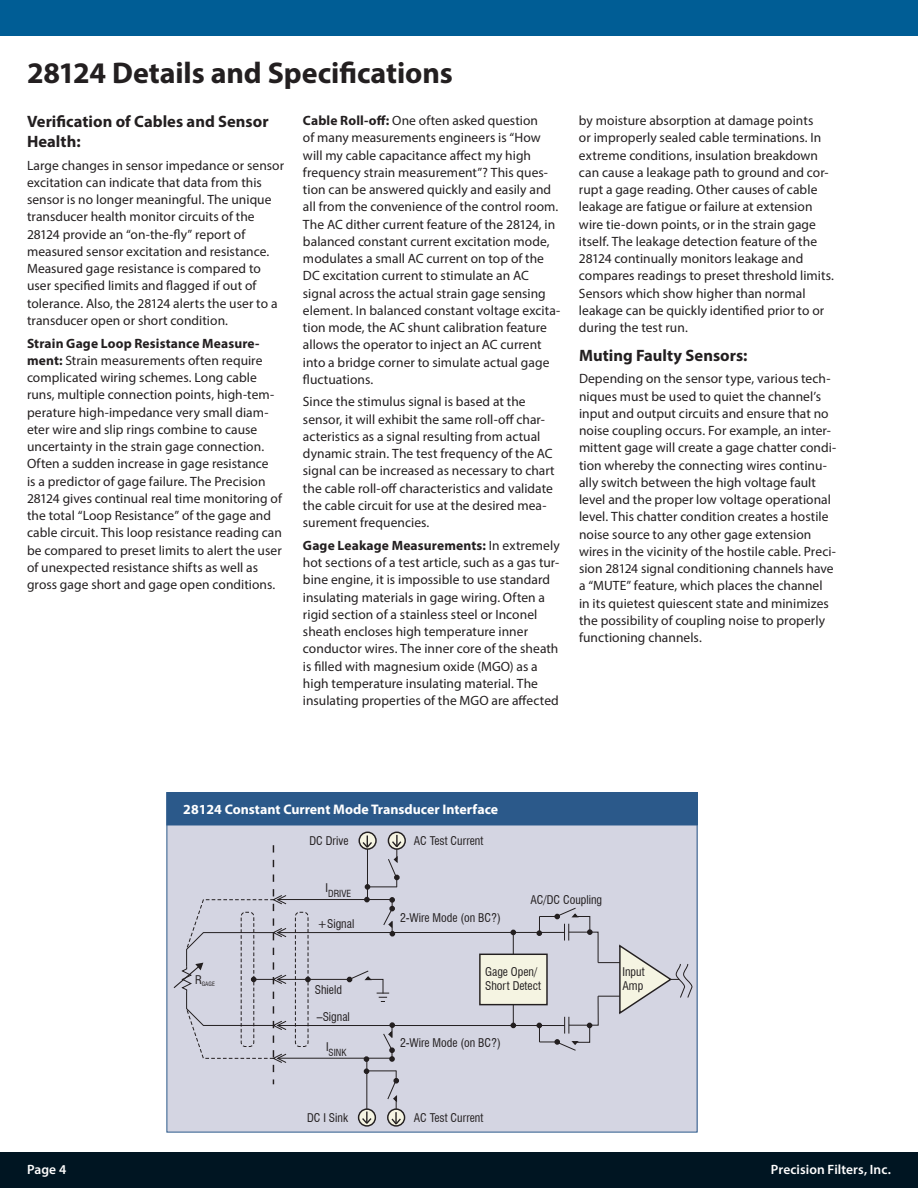
<style>
.page{position:relative;width:918px;height:1188px;background:#fff}
.page>*{position:absolute;margin:0;border:0;box-sizing:border-box;transform-origin:0 0}
.t1{font:700 30px "Myriad Pro";letter-spacing:-.005em;color:#231f20}
.t2{font:700 16.5px/19.8px "Myriad Pro";color:#231f20}
.t3{font:700 13.95px "Myriad Pro";color:#fff}
.Body_text{font:13.5px/17.2px "Myriad Pro";letter-spacing:.005em;color:#231f20}
.t4{font:600 13.5px "Myriad Pro";letter-spacing:.005em;color:#fff}
.t5{font:condensed 11.7px/14.1px "Swiss 721 BT";color:#231f20}
.t6{font:condensed 9.6px "Swiss 721 BT";color:#231f20}
.t7{font:condensed 5.85px "Swiss 721 BT";color:#231f20}
.s1{font-weight:700}
</style>
<div class="page">
<div style="left:0;top:0;width:918px;height:36px;background:#005d95"></div>
<div style="left:0;top:1152px;width:918px;height:36px;background:#001522"></div>
<div style="left:167px;top:793px;width:530px;height:339px;background:#d4d5e2"></div>
<div style="left:167px;top:793px;width:530px;height:32px;background:#2b598a"></div>
<div style="left:167px;top:792px;width:530px;height:33px;border:1px solid #2b598a"></div>
<div style="left:480px;top:954px;width:67px;height:51px;background:#f5f4e2"></div>
<div style="left:479px;top:954px;width:69px;height:51px;border:1px solid #231f20"></div>
<hr style="left:278px;top:932px;width:287px;height:1px;background:#231f20">
<hr style="left:278px;top:1025px;width:287px;height:1px;background:#231f20">
<hr style="left:278px;top:979px;width:72px;height:1px;background:#231f20">
<div style="left:295px;top:912px;width:13px;height:135px;border:1px dashed #231f20;border-radius:4px"></div>
<svg style="left:305px;top:977px;width:6px;height:5px"></svg>
<svg style="left:511px;top:1005px;width:5px;height:23px"></svg>
<svg style="left:510px;top:930px;width:6px;height:24px"></svg>
<svg style="left:347px;top:970px;width:42px;height:32px"></svg>
<hr style="left:279px;top:899px;width:113px;height:1px;background:#231f20">
<hr style="left:278px;top:1058px;width:114px;height:1px;background:#231f20">
<hr style="left:367px;top:832px;width:1px;height:67px;background:#231f20">
<svg style="left:364px;top:897px;width:6px;height:5px"></svg>
<hr style="left:367px;top:887px;width:30px;height:1px;background:#231f20">
<svg style="left:359px;top:832px;width:17px;height:17px"></svg>
<div style="left:359px;top:832px;width:18px;height:18px;border:1px solid #231f20;border-radius:50%"></div>
<svg style="left:388px;top:832px;width:17px;height:17px"></svg>
<div style="left:388px;top:832px;width:18px;height:18px;border:1px solid #231f20;border-radius:50%"></div>
<svg style="left:361px;top:835px;width:12px;height:14px"></svg>
<svg style="left:387px;top:835px;width:16px;height:52px"></svg>
<hr style="left:366px;top:1059px;width:1px;height:64px;background:#231f20">
<svg style="left:364px;top:1056px;width:5px;height:6px"></svg>
<div style="left:358px;top:1108px;width:18px;height:19px;border:1px solid #231f20;border-radius:50%"></div>
<svg style="left:388px;top:1109px;width:17px;height:17px"></svg>
<div style="left:387px;top:1108px;width:18px;height:19px;border:1px solid #231f20;border-radius:50%"></div>
<svg style="left:365px;top:884px;width:5px;height:6px"></svg>
<svg style="left:361px;top:1068px;width:41px;height:58px"></svg>
<svg style="left:537px;top:907px;width:156px;height:144px"></svg>
<svg style="left:383px;top:897px;width:12px;height:40px"></svg>
<svg style="left:383px;top:1022px;width:12px;height:40px"></svg>
<svg style="left:173px;top:845px;width:114px;height:239px"></svg>
<h1 class="t1" style="left:27px;top:53px;width:427px">28124 Details and Specifications</h1>
<h3 class="t2" style="left:27px;top:111px;width:243px">Verification of Cables and Sensor<br>Health:</h3>
<p class="Body_text" style="left:27px;top:156px;width:259px">Large changes in sensor impedance or sensor excitation can indicate that data from this sensor is no longer meaningful. The unique transducer health monitor circuits of the 28124 provide an “on-the-fly” report of measured sensor excitation and resistance.<br>Measured gage resistance is compared to user specified limits and flagged if out of tolerance. Also, the 28124 alerts the user to a transducer open or short condition.</p>
<p class="Body_text" style="left:27px;top:334px;width:257px"><span class="s1">Strain Gage Loop Resistance Measure&shy;ment:</span> Strain measurements often require complicated wiring schemes. Long cable runs, multiple connection points, high-tem&shy;perature high-impedance very small diam&shy;eter wire and slip rings combine to cause uncertainty in the strain gage connection.<br>Often a sudden increase in gage resistance<br>is a predictor of gage failure. The Precision 28124 gives continual real time monitoring of the total “Loop Resistance” of the gage and cable circuit. This loop resistance reading can be compared to preset limits to alert the user of unexpected resistance shifts as well as gross gage short and gage open conditions.</p>
<p class="Body_text" style="left:303px;top:112px;width:259px"><span class="s1">Cable Roll-off:</span> One often asked question<br>of many measurements engineers is “How will my cable capacitance affect my high frequency strain measurement”? This ques&shy;tion can be answered quickly and easily and all from the convenience of the control room.<br>The AC dither current feature of the 28124, in balanced constant current excitation mode, modulates a small AC current on top of the DC excitation current to stimulate an AC signal across the actual strain gage sensing element. In balanced constant voltage excita&shy;tion mode, the AC shunt calibration feature allows the operator to inject an AC current into a bridge corner to simulate actual gage fluctuations.</p>
<p class="Body_text" style="left:303px;top:393px;width:253px">Since the stimulus signal is based at the sensor, it will exhibit the same roll-off char&shy;acteristics as a signal resulting from actual dynamic strain. The test frequency of the AC signal can be increased as necessary to chart the cable roll-off characteristics and validate the cable circuit for use at the desired mea&shy;surement frequencies.</p>
<p class="Body_text" style="left:303px;top:537px;width:258px"><span class="s1">Gage Leakage Measurements:</span> In extremely hot sections of a test article, such as a gas tur&shy;bine engine, it is impossible to use standard insulating materials in gage wiring. Often a rigid section of a stainless steel or Inconel sheath encloses high temperature inner conductor wires. The inner core of the sheath is filled with magnesium oxide (MGO) as a high temperature insulating material. The insulating properties of the MGO are affected</p>
<p class="Body_text" style="left:579px;top:112px;width:257px">by moisture absorption at damage points<br>or improperly sealed cable terminations. In extreme conditions, insulation breakdown can cause a leakage path to ground and cor&shy;rupt a gage reading. Other causes of cable leakage are fatigue or failure at extension wire tie-down points, or in the strain gage itself. The leakage detection feature of the 28124 continually monitors leakage and compares readings to preset threshold limits.<br>Sensors which show higher than normal leakage can be quickly identified prior to or during the test run.</p>
<h3 class="t2" style="left:579px;top:345px;width:170px">Muting Faulty Sensors:</h3>
<p class="Body_text" style="left:579px;top:370px;width:259px">Depending on the sensor type, various tech&shy;niques must be used to quiet the channel’s input and output circuits and ensure that no noise coupling occurs. For example, an inter&shy;mittent gage will create a gage chatter condi&shy;tion whereby the connecting wires continu&shy;ally switch between the high voltage fault level and the proper low voltage operational level. This chatter condition creates a hostile noise source to any other gage extension wires in the vicinity of the hostile cable. Preci&shy;sion 28124 signal conditioning channels have a “MUTE” feature, which places the channel in its quietest quiescent state and minimizes the possibility of coupling noise to properly functioning channels.</p>
<p class="t3" style="left:183px;top:800px;width:316px">28124 Constant Current Mode Transducer Interface</p>
<p class="t5" style="left:309px;top:833px;width:41px">DC Drive</p>
<p class="t5" style="left:414px;top:834px;width:71px">AC Test Current</p>
<p class="t7" style="left:195px;top:980px;width:21px"><sup>R</sup>GAGE</p>
<p class="t6" style="left:326px;top:888px;width:27px"><sup>I</sup>DRIVE</p>
<p class="t5" style="left:317px;top:917px;width:38px">+Signal</p>
<p class="t5" style="left:315px;top:982px;width:29px">Shield</p>
<p class="t5" style="left:317px;top:1010px;width:35px">–Signal</p>
<p class="t6" style="left:326px;top:1046px;width:22px"><sup>I</sup>SINK</p>
<p class="t5" style="left:400px;top:910px;width:102px">2-Wire Mode (on BC?)</p>
<p class="t5" style="left:530px;top:893px;width:73px">AC/DC Coupling</p>
<p class="t5" style="left:485px;top:965px;width:57px">Gage Open/<br>Short Detect</p>
<p class="t5" style="left:623px;top:965px;width:24px">Input<br>Amp</p>
<p class="t5" style="left:400px;top:1036px;width:102px">2-Wire Mode (on BC?)</p>
<p class="t5" style="left:307px;top:1110px;width:42px">DC I Sink</p>
<p class="t5" style="left:414px;top:1110px;width:71px">AC Test Current</p>
<p class="t4" style="left:27px;top:1161px;width:41px">Page 4</p>
<p class="t4" style="left:771px;top:1161px;width:122px">Precision Filters, Inc.</p>
</div>
